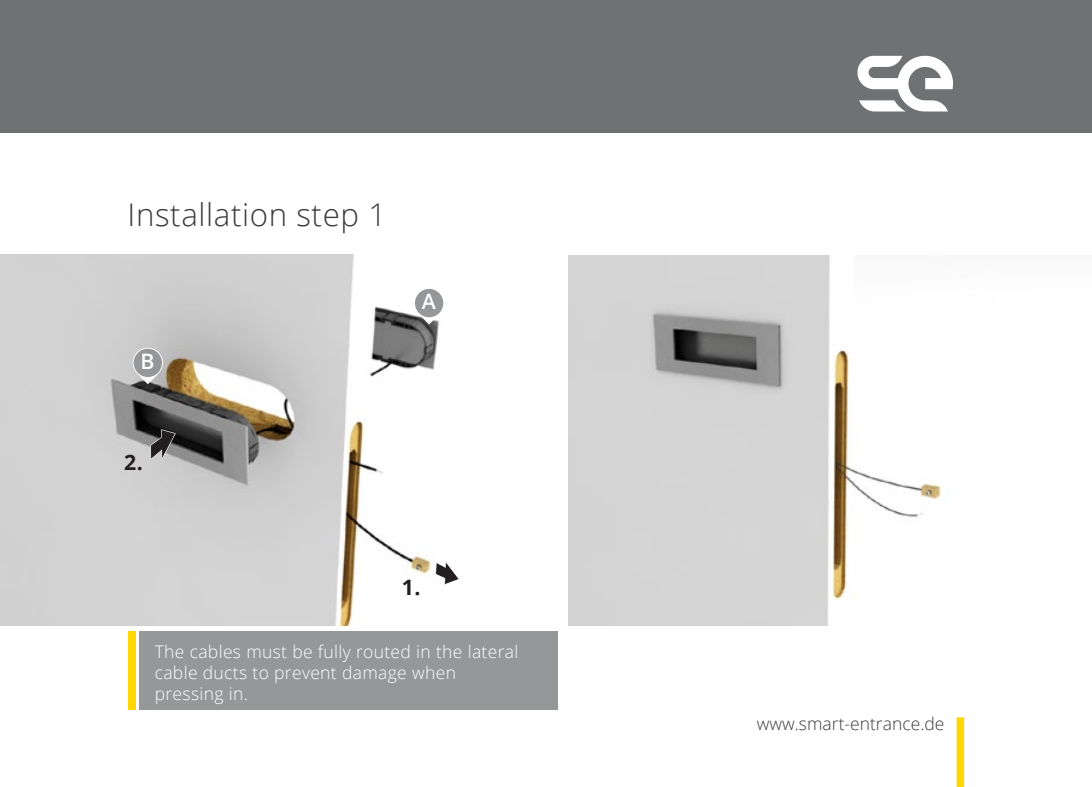
<style>
.page{position:relative;width:1092px;height:787px;background:#fff}
.page>*{position:absolute;margin:0;border:0;box-sizing:border-box;transform-origin:0 0}
.t1{font:300 31.25px "Open Sans";letter-spacing:.02em;color:#3c3b3c}
.t2{font:700 21.25px "Open Sans";color:#231f20}
.t3{font:600 21.25px "Open Sans";color:#fff}
.t4{font:300 17.5px/21px "Open Sans";letter-spacing:.02em;color:#fff}
.t5{font:300 17.5px "Open Sans";color:#3c3b3c}
</style>
<div class="page">
<img style="left:568px;top:255px;width:374px;height:370px">
<div style="left:0;top:0;width:1091px;height:133px;background:#6f7273"></div>
<svg style="left:857px;top:56px;width:96px;height:55px"></svg>
<div style="left:956px;top:717px;width:8px;height:70px;background:#ffd801"></div>
<div style="left:139px;top:631px;width:418px;height:79px;background:#969798"></div>
<div style="left:128px;top:631px;width:8px;height:79px;background:#ffd801"></div>
<img style="left:0;top:254px;width:446px;height:371px">
<svg style="left:435px;top:562px;width:24px;height:22px"></svg>
<svg style="left:150px;top:429px;width:25px;height:30px"></svg>
<svg style="left:131px;top:346px;width:33px;height:38px"></svg>
<div style="left:134px;top:349px;width:28px;height:28px;background:#969798;border-radius:50%"></div>
<svg style="left:412px;top:286px;width:33px;height:38px"></svg>
<div style="left:415px;top:289px;width:28px;height:28px;background:#969798;border-radius:50%"></div>
<h1 class="t1" style="left:128px;top:193px;width:260px">Installation step 1</h1>
<p class="t3" style="left:141px;top:346px;width:16px">B</p>
<p class="t2" style="left:124px;top:447px;width:20px">2.</p>
<p class="t3" style="left:422px;top:287px;width:16px">A</p>
<p class="t2" style="left:402px;top:572px;width:20px">1.</p>
<p class="t4" style="left:155px;top:640px;width:365px">The cables must be fully routed in the lateral cable ducts to prevent damage when pressing in.</p>
<p class="t5" style="left:756px;top:712px;width:189px">www.smart-entrance.de</p>
</div>
